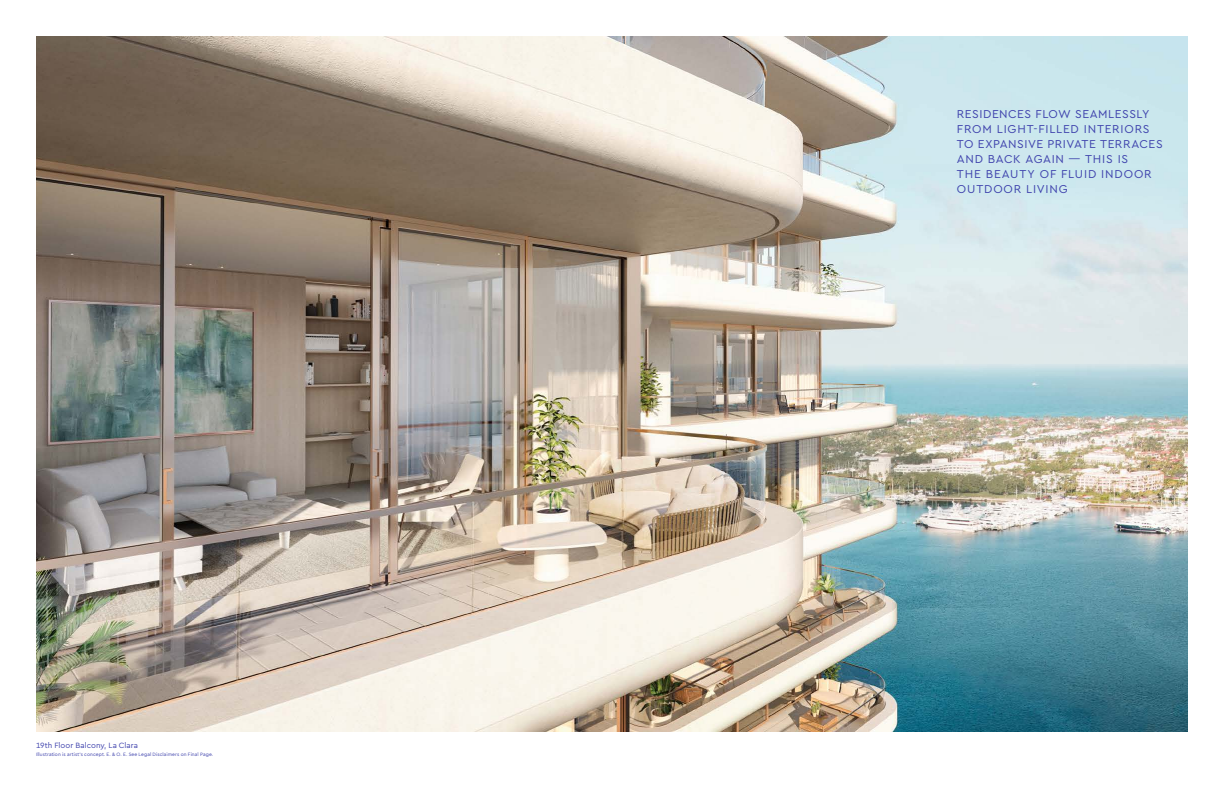
<style>
.page{position:relative;width:1224px;height:792px;background:#fff}
.page>*{position:absolute;margin:0;border:0;box-sizing:border-box;transform-origin:0 0}
.t1{font:12px/15px "Cera PRO";letter-spacing:.055em;color:#3f43ad}
.t2{font:8px "Cera PRO";letter-spacing:.005em;color:#3f43ad}
.t3{font:5px "Cera PRO";letter-spacing:.015em;color:#3f43ad}
</style>
<div class="page">
<img style="left:36px;top:36px;width:1152px;height:695px">
<p class="t2" style="left:36px;top:740px;width:104px">19th Floor Balcony, La Clara</p>
<p class="t3" style="left:36px;top:751px;width:179px">Illustration is artist’s concept. E. &amp; O. E. See Legal Disclaimers on Final Page.</p>
<p class="t1" style="left:957px;top:106px;width:207px">RESIDENCES FLOW SEAMLESSLY<br>FROM LIGHT-FILLED INTERIORS<br>TO EXPANSIVE PRIVATE TERRACES<br>AND BACK AGAIN — THIS IS<br>THE BEAUTY OF FLUID INDOOR<br>OUTDOOR LIVING</p>
</div>
